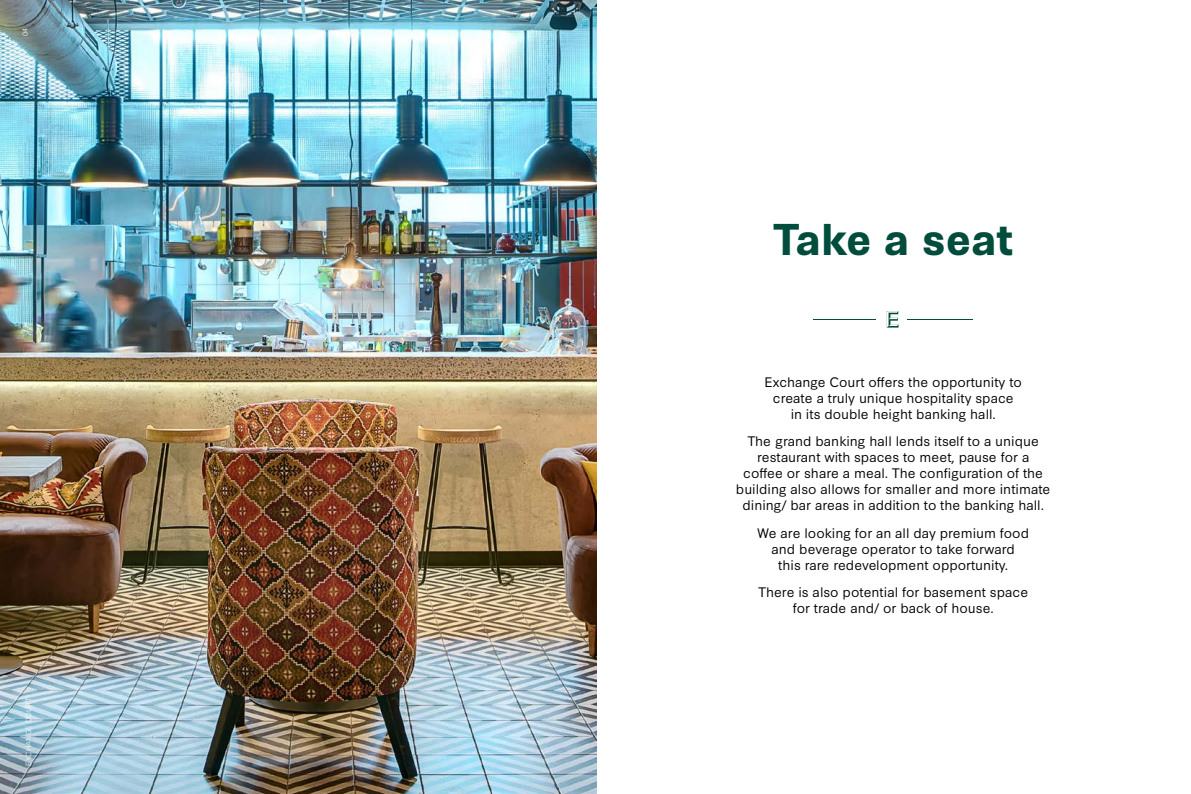
<style>
.page{position:relative;width:1191px;height:794px;background:#fff}
.page>*{position:absolute;margin:0;border:0;box-sizing:border-box;transform-origin:0 0}
.t1{font:700 42px "Synthese";letter-spacing:-.005em;color:#004d3d}
.t2{font:13px/16px "Synthese";color:#000;text-align:center}
.t3{font:300 7px "Synthese";letter-spacing:.01em;color:#fff}
</style>
<div class="page">
<svg style="left:886px;top:311px;width:12px;height:16px"></svg>
<hr style="left:813px;top:319px;width:63px;height:1px;background:#004d3d">
<hr style="left:907px;top:319px;width:65px;height:1px;background:#004d3d">
<img style="left:0;top:0;width:597px;height:794px">
<p class="t3" style="left:19px;top:36px;width:10px;rotate:-90deg">04</p>
<p class="t3" style="left:23px;top:765px;width:70px;rotate:-90deg">EXCHANGE COURT</p>
<h1 class="t1" style="left:773px;top:206px;width:242px">Take a seat</h1>
<p class="t2" style="left:764px;top:373px;width:259px">Exchange Court offers the opportunity to create a truly unique hospitality space<br>in its double height banking hall.</p>
<p class="t2" style="left:736px;top:432px;width:316px">The grand banking hall lends itself to a unique restaurant with spaces to meet, pause for a coffee or share a meal. The configuration of the building also allows for smaller and more intimate dining/ bar areas in addition to the banking hall.</p>
<p class="t2" style="left:757px;top:523px;width:273px">We are looking for an all day premium food and beverage operator to take forward<br>this rare redevelopment opportunity.</p>
<p class="t2" style="left:758px;top:583px;width:271px">There is also potential for basement space for trade and/ or back of house.</p>
</div>
